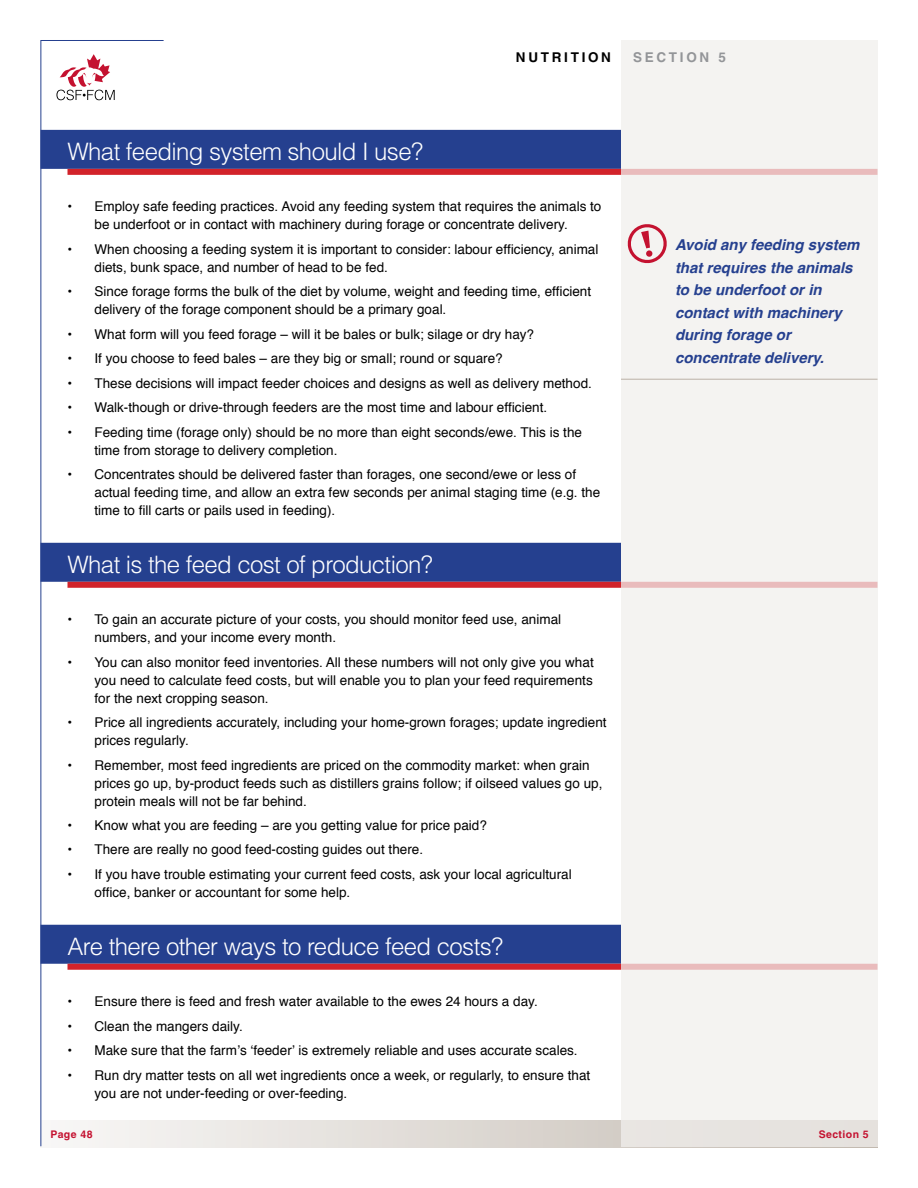
<style>
.page{position:relative;width:918px;height:1188px;background:#fff}
.page>*{position:absolute;margin:0;border:0;box-sizing:border-box;transform-origin:0 0}
.t1{font:300 24px "Helvetica LT Std";letter-spacing:-.025em;color:#fff}
.t2{font:italic 700 15px/22.5px "Helvetica";color:#25408f}
.t3{font:13.5px/18px "Helvetica";color:#000}
.t4{font:700 13.5px "Helvetica";letter-spacing:.2em;color:#000}
.t5{font:700 13.5px "Helvetica";letter-spacing:.2em;color:#939598}
.t6{font:700 10.5px "Helvetica";letter-spacing:.04em;color:#c41230}
</style>
<div class="page">
<svg style="left:164px;top:1120px;width:457px;height:27px;background:#e2ddd9"></svg>
<svg style="left:40px;top:40px;width:124px;height:1107px"></svg>
<div style="left:40px;top:130px;width:581px;height:39px;background:#25408f"></div>
<div style="left:68px;top:169px;width:810px;height:6px;background:#d2232a"></div>
<div style="left:40px;top:543px;width:581px;height:39px;background:#25408f"></div>
<div style="left:68px;top:582px;width:810px;height:6px;background:#d2232a"></div>
<div style="left:40px;top:925px;width:581px;height:39px;background:#25408f"></div>
<div style="left:68px;top:964px;width:810px;height:6px;background:#d2232a"></div>
<div style="left:621px;top:40px;width:257px;height:1107px;background:#f1efed"></div>
<hr style="left:621px;top:379px;width:257px;height:1px;background:#bbb1a6">
<svg style="left:628px;top:224px;width:39px;height:39px"></svg>
<p class="t4" style="left:516px;top:49px;width:97px">NUTRITION</p>
<p class="t5" style="left:633px;top:49px;width:94px">SECTION 5</p>
<h1 class="t1" style="left:68px;top:137px;width:357px">What feeding system should I use?</h1>
<p class="t3" style="left:68px;top:198px;width:536px;text-align:center">• Employ safe feeding practices. Avoid any feeding system that requires the animals to be underfoot or in contact with machinery during forage or concentrate delivery.</p>
<p class="t3" style="left:94px;top:240px;width:505px;text-indent:-27px">• When choosing a feeding system it is important to consider: labour efficiency, animal diets, bunk space, and number of head to be fed.</p>
<p class="t3" style="left:94px;top:283px;width:498px;text-indent:-27px">• Since forage forms the bulk of the diet by volume, weight and feeding time, efficient delivery of the forage component should be a primary goal.</p>
<p class="t3" style="left:68px;top:325px;width:468px">• What form will you feed forage – will it be bales or bulk; silage or dry hay?</p>
<p class="t3" style="left:68px;top:350px;width:437px">• If you choose to feed bales – are they big or small; round or square?</p>
<p class="t3" style="left:68px;top:374px;width:526px">• These decisions will impact feeder choices and designs as well as delivery method.</p>
<p class="t3" style="left:68px;top:399px;width:481px">• Walk-though or drive-through feeders are the most time and labour efficient.</p>
<p class="t3" style="left:94px;top:423px;width:489px;text-indent:-27px">• Feeding time (forage only) should be no more than eight seconds/ewe. This is the time from storage to delivery completion.</p>
<p class="t3" style="left:94px;top:466px;width:507px;text-indent:-27px">• Concentrates should be delivered faster than forages, one second/ewe or less of actual feeding time, and allow an extra few seconds per animal staging time (e.g. the time to fill carts or pails used in feeding).</p>
<h1 class="t1" style="left:68px;top:550px;width:367px">What is the feed cost of production?</h1>
<p class="t3" style="left:94px;top:611px;width:468px;text-indent:-27px">• To gain an accurate picture of your costs, you should monitor feed use, animal numbers, and your income every month.</p>
<p class="t3" style="left:94px;top:653px;width:501px;text-align:justify;text-indent:-27px">• You can also monitor feed inventories. All these numbers will not only give you what you need to calculate feed costs, but will enable you to plan your feed requirements for the next cropping season.</p>
<p class="t3" style="left:94px;top:714px;width:514px;text-indent:-27px">• Price all ingredients accurately, including your home-grown forages; update ingredient prices regularly.</p>
<p class="t3" style="left:94px;top:756px;width:509px;text-indent:-27px">• Remember, most feed ingredients are priced on the commodity market: when grain prices go up, by-product feeds such as distillers grains follow; if oilseed values go up, protein meals will not be far behind.</p>
<p class="t3" style="left:68px;top:817px;width:421px">• Know what you are feeding – are you getting value for price paid?</p>
<p class="t3" style="left:68px;top:841px;width:357px">• There are really no good feed-costing guides out there.</p>
<p class="t3" style="left:94px;top:866px;width:479px;text-indent:-27px">• If you have trouble estimating your current feed costs, ask your local agricultural office, banker or accountant for some help.</p>
<h1 class="t1" style="left:68px;top:931px;width:437px">Are there other ways to reduce feed costs?</h1>
<p class="t3" style="left:68px;top:993px;width:472px">• Ensure there is feed and fresh water available to the ewes 24 hours a day.</p>
<p class="t3" style="left:68px;top:1017px;width:177px">• Clean the mangers daily.</p>
<p class="t3" style="left:68px;top:1042px;width:512px">• Make sure that the farm’s ‘feeder’ is extremely reliable and uses accurate scales.</p>
<p class="t3" style="left:95px;top:1066px;width:497px;text-indent:-27px">• Run dry matter tests on all wet ingredients once a week, or regularly, to ensure that you are not under-feeding or over-feeding.</p>
<p class="t6" style="left:51px;top:1128px;width:43px">Page 48</p>
<p class="t2" style="left:675px;top:234px;width:186px">Avoid any feeding system that requires the animals to be underfoot or in contact with machinery during forage or concentrate delivery.</p>
<p class="t6" style="left:819px;top:1128px;width:52px">Section 5</p>
</div>
